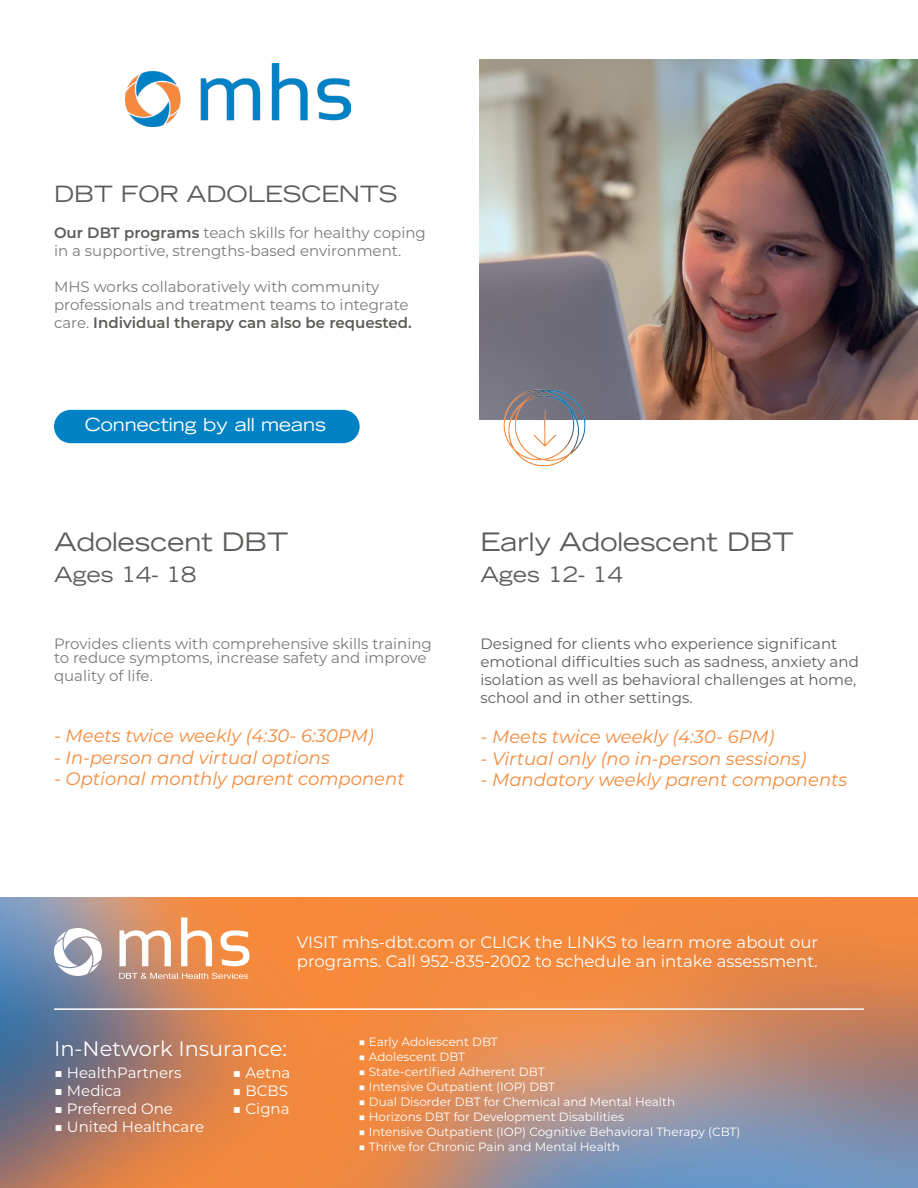
<style>
.page{position:relative;width:918px;height:1188px;background:#fff}
.page>*{position:absolute;margin:0;border:0;box-sizing:border-box;transform-origin:0 0}
.t1{font:expanded 25.5px "Trade Gothic LH";color:#5c5c5a}
.t2{font:expanded 25.5px "Trade Gothic LH";color:#5c5c59}
.t3{font:expanded 22.5px "Trade Gothic LH";color:#5c5c59}
.t4{font:21px "Montserrat";color:#fff}
.t5{font:expanded 21px "Trade Gothic LH";color:#5c5c59}
.t6{font:expanded 21px "Trade Gothic LH";color:#5c5c5a}
.t7{font:italic 18px "Montserrat";color:#f58a3b}
.t8{font:expanded 18px "Trade Gothic LH";color:#fff}
.t9{font:16.5px/19.5px "Montserrat";color:#fff}
.t10{font:15px/18px "Montserrat";color:#7a7a7a}
.t11{font:15px/18px "Montserrat";color:#5c5c5a}
.t12{font:15px "Montserrat";color:#fff}
.t13{font:12px "Montserrat";color:#fff}
.s1{font-weight:600;color:#5c5c59}
</style>
<div class="page">
<img style="left:0;top:898px;width:918px;height:290px">
<img style="left:479px;top:60px;width:439px;height:359px">
<div style="left:54px;top:410px;width:306px;height:33px;background:#0082c4;border-radius:17px"></div>
<img style="left:503px;top:389px;width:83px;height:78px">
<img style="left:126px;top:63px;width:224px;height:63px">
<svg style="left:54px;top:928px;width:48px;height:48px"></svg>
<svg style="left:120px;top:930px;width:51px;height:36px"></svg>
<svg style="left:181px;top:917px;width:31px;height:49px"></svg>
<svg style="left:221px;top:930px;width:29px;height:36px"></svg>
<svg style="left:119px;top:973px;width:129px;height:6px"></svg>
<hr style="left:54px;top:1008px;width:810px;height:2px;background:#fff">
<p class="t3" style="left:54px;top:179px;width:345px">DBT FOR ADOLESCENTS</p>
<p class="t10" style="left:54px;top:223px;width:373px"><span class="s1">Our DBT programs</span> teach skills for healthy coping in a supportive, strengths-based environment.</p>
<p class="t10" style="left:54px;top:277px;width:359px">MHS works collaboratively with community professionals and treatment teams to integrate care. <span class="s1">Individual therapy can also be requested.</span></p>
<p class="t8" style="left:85px;top:413px;width:243px">Connecting by all means</p>
<p class="t2" style="left:54px;top:525px;width:236px">Adolescent DBT</p>
<p class="t5" style="left:54px;top:561px;width:144px">Ages 14- 18</p>
<p class="t10" style="left:54px;top:637px;width:379px;line-height:13.5px">Provides clients with comprehensive skills training to reduce symptoms, increase safety and improve</p>
<p class="t10" style="left:54px;top:666px;width:100px">quality of life.</p>
<p class="t7" style="left:54px;top:723px;width:321px">- Meets twice weekly (4:30- 6:30PM)</p>
<p class="t7" style="left:54px;top:745px;width:277px">- In-person and virtual options</p>
<p class="t7" style="left:54px;top:767px;width:352px">- Optional monthly parent component</p>
<p class="t1" style="left:481px;top:525px;width:315px">Early Adolescent DBT</p>
<p class="t6" style="left:481px;top:561px;width:144px">Ages 12- 14</p>
<p class="t11" style="left:481px;top:635px;width:380px">Designed for clients who experience significant emotional difficulties such as sadness, anxiety and isolation as well as behavioral challenges at home, school and in other settings.</p>
<p class="t7" style="left:481px;top:724px;width:295px">- Meets twice weekly (4:30- 6PM)</p>
<p class="t7" style="left:481px;top:746px;width:327px">- Virtual only (no in-person sessions)</p>
<p class="t7" style="left:481px;top:767px;width:368px">- Mandatory weekly parent components</p>
<p class="t9" style="left:297px;top:932px;width:523px">VISIT mhs-dbt.com or CLICK the LINKS to learn more about our programs. Call 952-835-2002 to schedule an intake assessment.</p>
<p class="t4" style="left:54px;top:1034px;width:234px">In-Network Insurance:</p>
<p class="t12" style="left:54px;top:1063px;width:129px">■ HealthPartners</p>
<p class="t12" style="left:54px;top:1081px;width:69px">■ Medica</p>
<p class="t12" style="left:54px;top:1099px;width:120px">■ Preferred One</p>
<p class="t12" style="left:54px;top:1117px;width:152px">■ United Healthcare</p>
<p class="t12" style="left:233px;top:1063px;width:59px">■ Aetna</p>
<p class="t12" style="left:233px;top:1081px;width:57px">■ BCBS</p>
<p class="t12" style="left:233px;top:1099px;width:59px">■ Cigna</p>
<p class="t13" style="left:359px;top:1034px;width:141px">■ Early Adolescent DBT</p>
<p class="t13" style="left:359px;top:1049px;width:108px">■ Adolescent DBT</p>
<p class="t13" style="left:359px;top:1064px;width:188px">■ State-certified Adherent DBT</p>
<p class="t13" style="left:359px;top:1079px;width:198px">■ Intensive Outpatient (IOP) DBT</p>
<p class="t13" style="left:359px;top:1094px;width:318px">■ Dual Disorder DBT for Chemical and Mental Health</p>
<p class="t13" style="left:359px;top:1109px;width:267px">■ Horizons DBT for Development Disabilities</p>
<p class="t13" style="left:359px;top:1124px;width:383px">■ Intensive Outpatient (IOP) Cognitive Behavioral Therapy (CBT)</p>
<p class="t13" style="left:359px;top:1139px;width:263px">■ Thrive for Chronic Pain and Mental Health</p>
</div>
